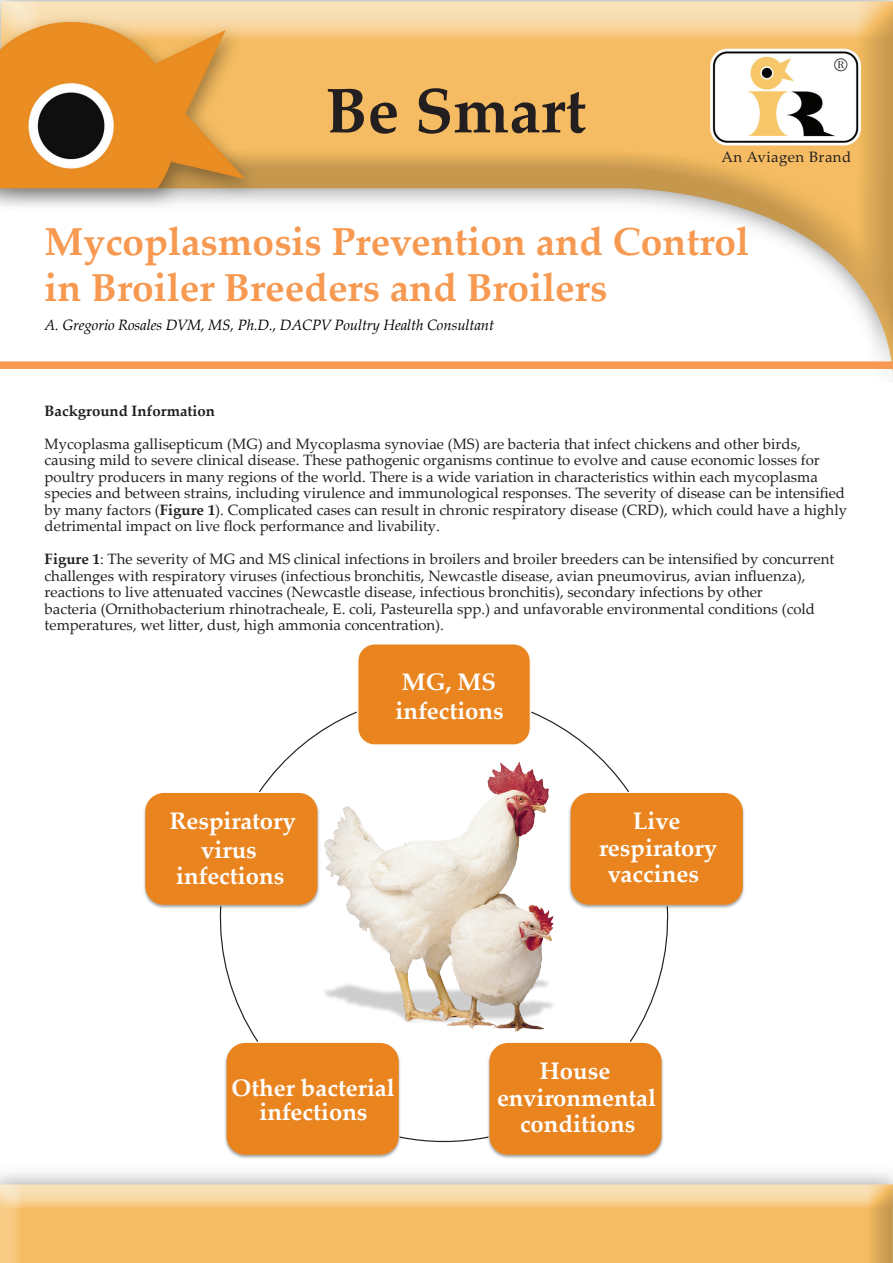
<style>
.page{position:relative;width:893px;height:1263px;background:#fff}
.page>*{position:absolute;margin:0;border:0;box-sizing:border-box;transform-origin:0 0}
.t1{font:700 63px "Palatino Linotype";color:#231f20}
.t2{font:700 39px/46.8px "Palatino Linotype";color:#f79950}
.t3{font:700 23.85px/26.2px "Palatino Linotype";color:#fff;text-align:center}
.t4{font:18px "Palatino Linotype";color:#231f20}
.t5{font:15px/16.5px "Palatino Linotype";color:#231f20}
.t6{font:italic 15px "Palatino Linotype";letter-spacing:-.01em;color:#000}
.t7{font:700 15px "Palatino Linotype";color:#231f20}
.t8{font:15px "Palatino Linotype";letter-spacing:.03em;color:#231f20}
.s1{font-weight:700}
</style>
<div class="page">
<img style="left:0;top:1172px;width:893px;height:91px">
<img style="left:0;top:0;width:893px;height:379px">
<div style="left:0;top:361px;width:893px;height:8px;background:#f79950"></div>
<div style="left:358px;top:644px;width:172px;height:101px;background:#ea841f;border-radius:17px"></div>
<div style="left:357px;top:643px;width:174px;height:102px;border:1px solid #fff;border-radius:17px"></div>
<svg style="left:530px;top:710px;width:99px;height:81px"></svg>
<img style="left:578px;top:791px;width:166px;height:117px">
<img style="left:585px;top:903px;width:148px;height:6px">
<div style="left:571px;top:793px;width:172px;height:112px;background:#ea841f;border-radius:19px"></div>
<svg style="left:629px;top:905px;width:41px;height:136px"></svg>
<img style="left:488px;top:1047px;width:175px;height:112px">
<div style="left:489px;top:1043px;width:172px;height:112px;background:#ea841f;border-radius:19px"></div>
<svg style="left:410px;top:1135px;width:80px;height:8px"></svg>
<img style="left:225px;top:1042px;width:175px;height:117px">
<img style="left:225px;top:1060px;width:185px;height:86px">
<div style="left:227px;top:1043px;width:172px;height:112px;background:#ea841f;border-radius:19px"></div>
<svg style="left:219px;top:911px;width:40px;height:132px"></svg>
<img style="left:144px;top:792px;width:164px;height:119px">
<img style="left:144px;top:810px;width:3px;height:86px">
<div style="left:145px;top:793px;width:172px;height:112px;background:#ea841f;border-radius:19px"></div>
<svg style="left:258px;top:710px;width:100px;height:83px"></svg>
<img style="left:308px;top:731px;width:270px;height:319px">
<h1 class="t1" style="left:326px;top:66px;width:262px">Be Smart</h1>
<p class="t4" style="left:834px;top:52px;width:15px">®</p>
<p class="t8" style="left:721px;top:146px;width:131px">An Aviagen Brand</p>
<h2 class="t2" style="left:45px;top:217px;width:706px">Mycoplasmosis Prevention and Control in Broiler Breeders and Broilers</h2>
<p class="t6" style="left:45px;top:314px;width:451px">A. Gregorio Rosales DVM, MS, Ph.D., DACPV Poultry Health Consultant</p>
<p class="t7" style="left:45px;top:400px;width:172px">Background Information</p>
<p class="t5" style="left:45px;top:435px;width:804px">Mycoplasma gallisepticum (MG) and Mycoplasma synoviae (MS) are bacteria that infect chickens and other birds, causing mild to severe clinical disease. These pathogenic organisms continue to evolve and cause economic losses for poultry producers in many regions of the world. There is a wide variation in characteristics within each mycoplasma species and between strains, including virulence and immunological responses. The severity of disease can be intensified by many factors (<span class="s1">Figure 1</span>). Complicated cases can result in chronic respiratory disease (CRD), which could have a highly detrimental impact on live flock performance and livability.</p>
<p class="t5" style="left:45px;top:550px;width:791px"><span class="s1">Figure 1</span>: The severity of MG and MS clinical infections in broilers and broiler breeders can be intensified by concurrent challenges with respiratory viruses (infectious bronchitis, Newcastle disease, avian pneumovirus, avian influenza), reactions to live attenuated vaccines (Newcastle disease, infectious bronchitis), secondary infections by other<br>bacteria (Ornithobacterium rhinotracheale, E. coli, Pasteurella spp.) and unfavorable environmental conditions (cold temperatures, wet litter, dust, high ammonia concentration).</p>
<h3 class="t3" style="left:396px;top:666px;width:110px;line-height:29.2px;text-align:left">MG, MS infections</h3>
<h3 class="t3" style="left:170px;top:806px;width:127px;line-height:28.5px">Respiratory virus</h3>
<h3 class="t3" style="left:176px;top:862px;width:110px">infections</h3>
<h3 class="t3" style="left:231px;top:1075px;width:165px;line-height:23.9px">Other bacterial infections</h3>
<h3 class="t3" style="left:599px;top:807px;width:120px">Live respiratory vaccines</h3>
<h3 class="t3" style="left:497px;top:1057px;width:161px">House environmental conditions</h3>
</div>
